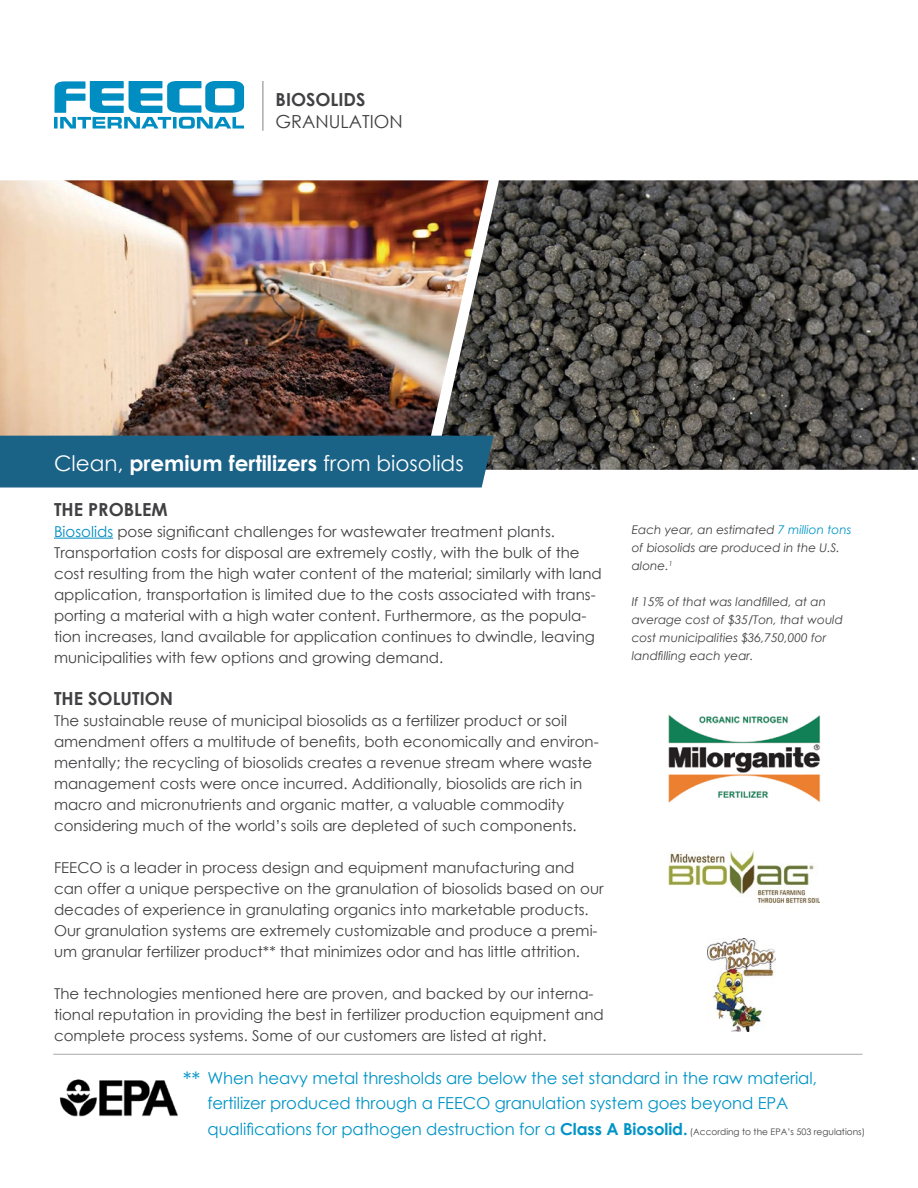
<style>
.page{position:relative;width:918px;height:1188px;background:#fff}
.page>*{position:absolute;margin:0;border:0;box-sizing:border-box;transform-origin:0 0}
.t1{font:21.45px "Century Gothic";color:#fff}
.t2{font:700 18px "Century Gothic";color:#414042}
.t3{font:18px "Century Gothic";color:#414042}
.t4{font:16.5px/25.5px "Century Gothic";letter-spacing:-.005em;color:#0094c6}
.t5{font:15px/21px "Century Gothic";color:#414042}
.t6{font:italic 12px/18px "Century Gothic";color:#414042}
.s1{font-weight:700}
.s2{color:#008dc1}
.s3{color:#0094c6}
.s4{font-size:21px}
.s5{font-size:9px;color:#414042}
</style>
<div class="page">
<hr style="left:54px;top:538px;width:59px;height:1px;background:#008dc1">
<hr style="left:53px;top:1054px;width:810px;height:1px;background:#a7a9ac">
<img style="left:59px;top:1079px;width:119px;height:38px">
<svg style="left:54px;top:81px;width:190px;height:48px"></svg>
<hr style="left:263px;top:81px;width:1px;height:50px;background:#808284">
<img style="left:668px;top:715px;width:152px;height:88px">
<img style="left:668px;top:851px;width:152px;height:53px">
<img style="left:707px;top:939px;width:69px;height:93px">
<img style="left:0;top:180px;width:434px;height:256px">
<img style="left:434px;top:180px;width:484px;height:290px">
<div style="left:0;top:436px;width:494px;height:52px;background:#1b6287"></div>
<p class="t2" style="left:276px;top:93px;width:91px">BIOSOLIDS</p>
<p class="t3" style="left:276px;top:109px;width:129px">GRANULATION</p>
<h1 class="t1" style="left:54px;top:448px;width:411px">Clean, <span class="s1">premium fertilizers</span> from biosolids</h1>
<p class="t2" style="left:54px;top:502px;width:115px">THE PROBLEM</p>
<p class="t5" style="left:54px;top:521px;width:549px"><span class="s2">Biosolids</span> pose significant challenges for wastewater treatment plants.<br>Transportation costs for disposal are extremely costly, with the bulk of the cost resulting from the high water content of the material; similarly with land application, transportation is limited due to the costs associated with trans&shy;porting a material with a high water content. Furthermore, as the popula&shy;tion increases, land available for application continues to dwindle, leaving municipalities with few options and growing demand.</p>
<p class="t2" style="left:54px;top:691px;width:121px">THE SOLUTION</p>
<p class="t5" style="left:54px;top:710px;width:546px">The sustainable reuse of municipal biosolids as a fertilizer product or soil amendment offers a multitude of benefits, both economically and environ&shy;mentally; the recycling of biosolids creates a revenue stream where waste management costs were once incurred. Additionally, biosolids are rich in macro and micronutrients and organic matter, a valuable commodity considering much of the world’s soils are depleted of such components.</p>
<p class="t5" style="left:54px;top:857px;width:551px">FEECO is a leader in process design and equipment manufacturing and can offer a unique perspective on the granulation of biosolids based on our decades of experience in granulating organics into marketable products.<br>Our granulation systems are extremely customizable and produce a premi&shy;um granular fertilizer product** that minimizes odor and has little attrition.</p>
<p class="t5" style="left:54px;top:983px;width:551px">The technologies mentioned here are proven, and backed by our interna&shy;tional reputation in providing the best in fertilizer production equipment and complete process systems. Some of our customers are listed at right.</p>
<p class="t6" style="left:632px;top:522px;width:221px">Each year, an estimated <span class="s3">7 million tons </span>of biosolids are produced in the U.S. alone .<sup>1</sup></p>
<p class="t6" style="left:632px;top:593px;width:213px">If 15% of that was landfilled, at an average cost of $35/Ton, that would cost municipalities $36,750,000 for landfilling each year.</p>
<p class="t4" style="left:208px;top:1065px;width:659px;text-indent:-25px"><span class="s4">**</span> When heavy metal thresholds are below the set standard in the raw material, fertilizer produced through a FEECO granulation system goes beyond EPA qualifications for pathogen destruction for a <span class="s1">Class A Biosolid.</span> <span class="s5">(According to the EPA’s 503 regulations)</span></p>
</div>
